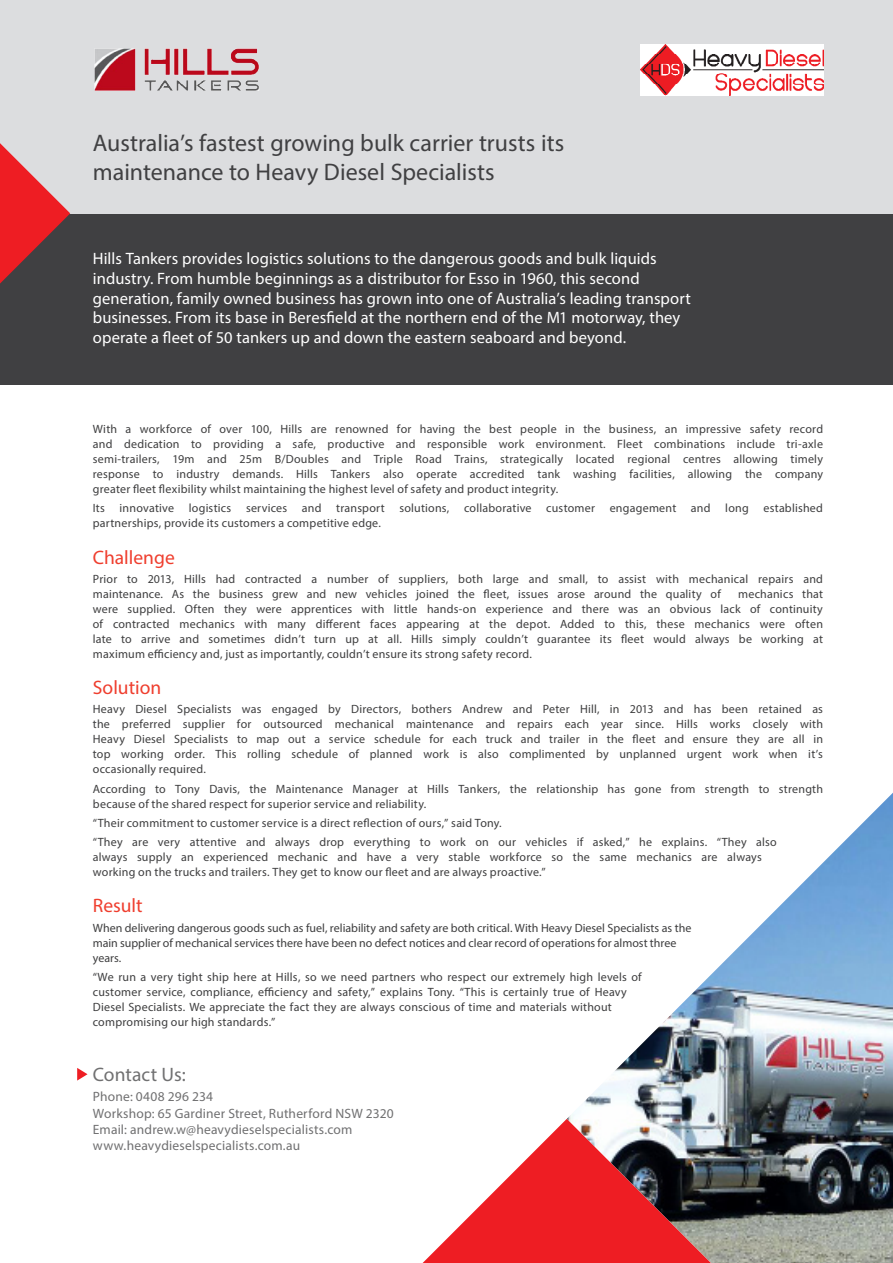
<style>
.page{position:relative;width:893px;height:1263px;background:#fff}
.page>*{position:absolute;margin:0;border:0;box-sizing:border-box;transform-origin:0 0}
.t1{font:24px/28.8px "Myriad Pro";color:#404042}
.t2{font:19.5px "Myriad Pro";color:#ef3e2e}
.t3{font:19.5px "Myriad Pro";color:#707071}
.t4{font:16.5px/19.8px "Myriad Pro";letter-spacing:.005em;color:#fff}
.t5{font:13.5px/16.2px "Myriad Pro";letter-spacing:.015em;color:#707071}
.t6{font:12px/15px "Myriad Pro";letter-spacing:.015em;color:#3e3e3f}
</style>
<div class="page">
<div style="left:0;top:24px;width:893px;height:361px;background:#404042"></div>
<div style="left:0;top:0;width:893px;height:213px;background:#dcdddf"></div>
<svg style="left:0;top:143px;width:70px;height:141px"></svg>
<img style="left:567px;top:793px;width:326px;height:470px">
<svg style="left:423px;top:1119px;width:288px;height:144px"></svg>
<img style="left:640px;top:45px;width:183px;height:51px">
<svg style="left:77px;top:1068px;width:11px;height:12px"></svg>
<img style="left:94px;top:48px;width:165px;height:43px">
<p class="t1" style="left:93px;top:128px;width:473px">Australia’s fastest growing bulk carrier trusts its maintenance to Heavy Diesel Specialists</p>
<p class="t4" style="left:93px;top:248px;width:599px">Hills Tankers provides logistics solutions to the dangerous goods and bulk liquids industry. From humble beginnings as a distributor for Esso in 1960, this second generation, family owned business has grown into one of Australia’s leading transport businesses. From its base in Beresfield at the northern end of the M1 motorway, they operate a fleet of 50 tankers up and down the eastern seaboard and beyond.</p>
<p class="t6" style="left:93px;top:421px;width:732px;text-align:justify">With a workforce of over 100, Hills are renowned for having the best people in the business, an impressive safety record and dedication to providing a safe, productive and responsible work environment. Fleet combinations include tri-axle semi-trailers, 19m and 25m B/Doubles and Triple Road Trains, strategically located regional centres allowing timely response to industry demands. Hills Tankers also operate accredited tank washing facilities, allowing the company greater fleet flexibility whilst maintaining the highest level of safety and product integrity.</p>
<p class="t6" style="left:93px;top:500px;width:732px">Its innovative logistics services and transport solutions, collaborative customer engagement and long established partnerships, provide its customers a competitive edge.</p>
<p class="t2" style="left:93px;top:545px;width:84px">Challenge</p>
<p class="t6" style="left:93px;top:571px;width:732px">Prior to 2013, Hills had contracted a number of suppliers, both large and small, to assist with mechanical repairs and maintenance. As the business grew and new vehicles joined the fleet, issues arose around the quality of</p>
<p class="t6" style="left:93px;top:586px;width:732px;text-align:justify;text-indent:645px">mechanics that were supplied. Often they were apprentices with little hands-on experience and there was an obvious lack of continuity of contracted mechanics with many different faces appearing at the depot. Added to this, these mechanics were often late to arrive and sometimes didn’t turn up at all. Hills simply couldn’t guarantee its fleet would always be working at maximum efficiency and, just as importantly, couldn’t ensure its strong safety record.</p>
<p class="t2" style="left:93px;top:675px;width:70px">Solution</p>
<p class="t6" style="left:93px;top:702px;width:732px;text-align:justify">Heavy Diesel Specialists was engaged by Directors, bothers Andrew and Peter Hill, in 2013 and has been retained as the preferred supplier for outsourced mechanical maintenance and repairs each year since. Hills works closely with Heavy Diesel Specialists to map out a service schedule for each truck and trailer in the fleet and ensure they are all in top working order. This rolling schedule of planned work is also complimented by unplanned urgent work when it’s occasionally required.</p>
<p class="t6" style="left:93px;top:781px;width:732px">According to Tony Davis, the Maintenance Manager at Hills Tankers, the relationship has gone from strength to strength because of the shared respect for superior service and reliability.</p>
<p class="t6" style="left:93px;top:815px;width:410px">“Their commitment to customer service is a direct reflection of ours,” said Tony.</p>
<p class="t6" style="left:93px;top:834px;width:685px">“They are very attentive and always drop everything to work on our vehicles if asked,” he explains. “They also always supply an experienced mechanic and have a very stable workforce so the same mechanics are always working on the trucks and trailers. They get to know our fleet and are always proactive.”</p>
<p class="t2" style="left:93px;top:894px;width:51px">Result</p>
<p class="t6" style="left:93px;top:920px;width:600px">When delivering dangerous goods such as fuel, reliability and safety are both critical. With Heavy Diesel Specialists as the main supplier of mechanical services there have been no defect notices and clear record of operations for almost three years.</p>
<p class="t6" style="left:93px;top:969px;width:550px">“We run a very tight ship here at Hills, so we need partners who respect our extremely high levels of customer service, compliance, efficiency and safety,” explains Tony. “This is certainly true of Heavy Diesel Specialists. We appreciate the fact they are always conscious of time and materials without compromising our high standards.”</p>
<p class="t3" style="left:93px;top:1062px;width:94px">Contact Us:</p>
<p class="t5" style="left:93px;top:1088px;width:302px">Phone: 0408 296 234<br>Workshop: 65 Gardiner Street, Rutherford NSW 2320<br>Email: andrew.w@heavydieselspecialists.com www.heavydieselspecialists.com.au</p>
</div>
